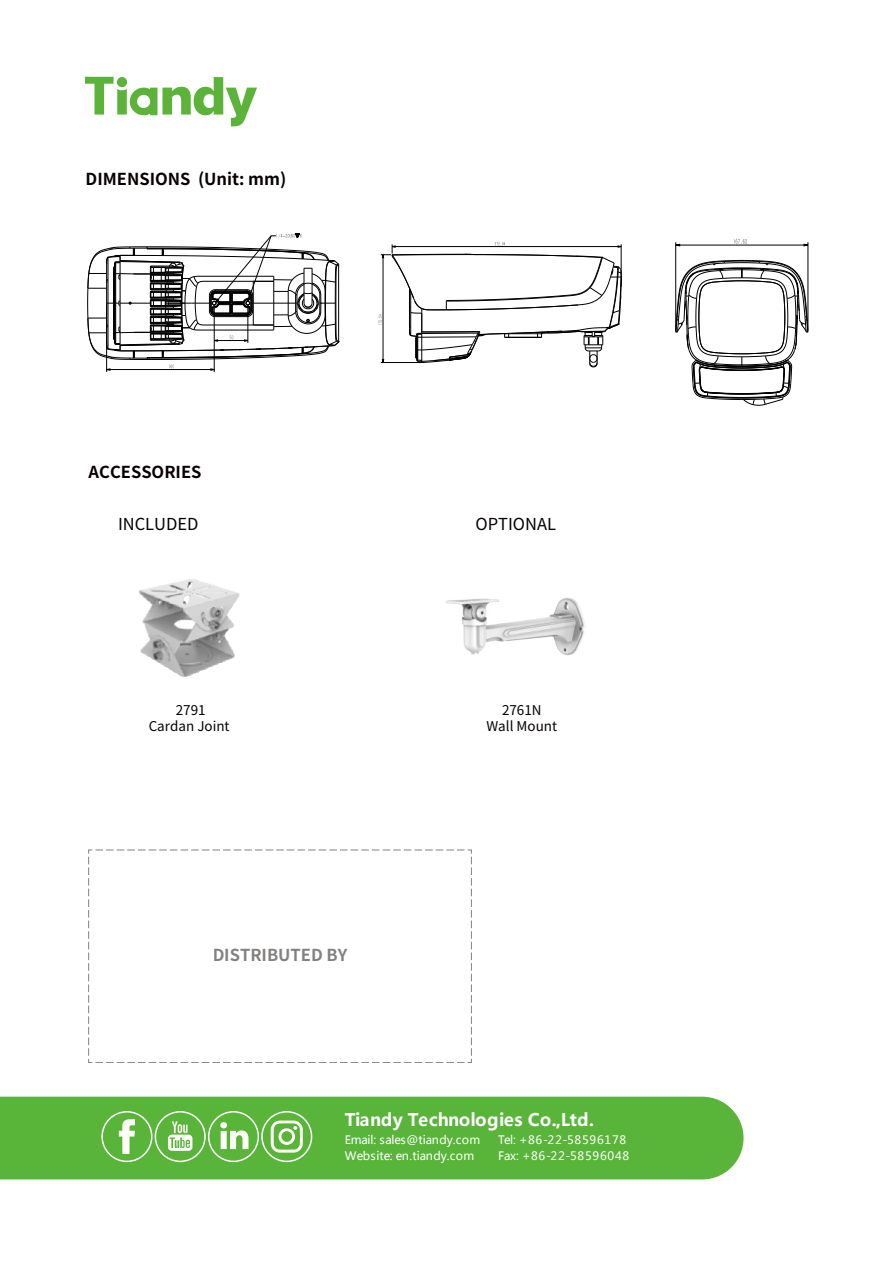
<style>
.page{position:relative;width:893px;height:1263px;background:#fff}
.page>*{position:absolute;margin:0;border:0;box-sizing:border-box;transform-origin:0 0}
.t1{font:700 17.25px "Microsoft Ya Hei";letter-spacing:.005em;color:#fff}
.t2{font:700 16.5px "Source Han Sans CN";color:#070102}
.t3{font:16.5px "Source Han Sans CN";color:#070102}
.t4{font:13.5px/16.2px "Source Han Sans CN";color:#070102;text-align:center}
.t5{font:11.55px/15.8px "Microsoft Ya Hei";letter-spacing:.015em;color:#fff}
.t6{font:11.55px/16px "Microsoft Ya Hei";letter-spacing:.065em;color:#fff}
</style>
<div class="page">
<div style="left:0;top:1097px;width:743px;height:82px;background:#58b539"></div>
<div style="left:101px;top:1111px;width:51px;height:51px;border:2px solid #fff;border-radius:50%"></div>
<svg style="left:119px;top:1119px;width:16px;height:35px"></svg>
<div style="left:155px;top:1111px;width:51px;height:51px;border:2px solid #fff;border-radius:50%"></div>
<svg style="left:168px;top:1121px;width:24px;height:30px"></svg>
<div style="left:208px;top:1111px;width:51px;height:51px;border:2px solid #fff;border-radius:50%"></div>
<svg style="left:220px;top:1122px;width:28px;height:27px"></svg>
<div style="left:261px;top:1111px;width:51px;height:51px;border:2px solid #fff;border-radius:50%"></div>
<svg style="left:271px;top:1120px;width:32px;height:33px"></svg>
<svg style="left:88px;top:850px;width:384px;height:213px"></svg>
<svg style="left:85px;top:77px;width:172px;height:49px"></svg>
<hr style="left:106px;top:304px;width:1px;height:68px;background:#000">
<hr style="left:214px;top:304px;width:1px;height:68px;background:#000">
<svg style="left:87px;top:233px;width:253px;height:138px"></svg>
<svg style="left:378px;top:242px;width:244px;height:125px"></svg>
<svg style="left:734px;top:239px;width:13px;height:5px"></svg>
<hr style="left:675px;top:242px;width:1px;height:88px;background:#000">
<hr style="left:808px;top:242px;width:1px;height:88px;background:#000">
<hr style="left:676px;top:245px;width:132px;height:1px;background:#000">
<svg style="left:675px;top:260px;width:134px;height:146px"></svg>
<img style="left:139px;top:579px;width:101px;height:98px">
<img style="left:445px;top:598px;width:140px;height:57px">
<h2 class="t2" style="left:86px;top:169px;width:202px">DIMENSIONS (Unit: mm)</h2>
<h2 class="t2" style="left:89px;top:463px;width:114px">ACCESSORIES</h2>
<h2 class="t3" style="left:118px;top:514px;width:82px">INCLUDED</h2>
<h2 class="t3" style="left:475px;top:514px;width:82px">OPTIONAL</h2>
<p class="t4" style="left:149px;top:702px;width:83px">2791<br>Cardan Joint</p>
<h2 class="t2" style="left:212px;top:945px;width:136px">DISTRIBUTED BY</h2>
<p class="t4" style="left:486px;top:702px;width:72px">2761N<br>Wall Mount</p>
<h1 class="t1" style="left:345px;top:1108px;width:251px">Tiandy Technologies Co.,Ltd.</h1>
<p class="t5" style="left:345px;top:1131px;width:137px">Email: sales@tiandy.com<br>Website: en.tiandy.com</p>
<p class="t6" style="left:498px;top:1131px;width:133px">Tel: +86-22-58596178<br>Fax: +86-22-58596048</p>
</div>
